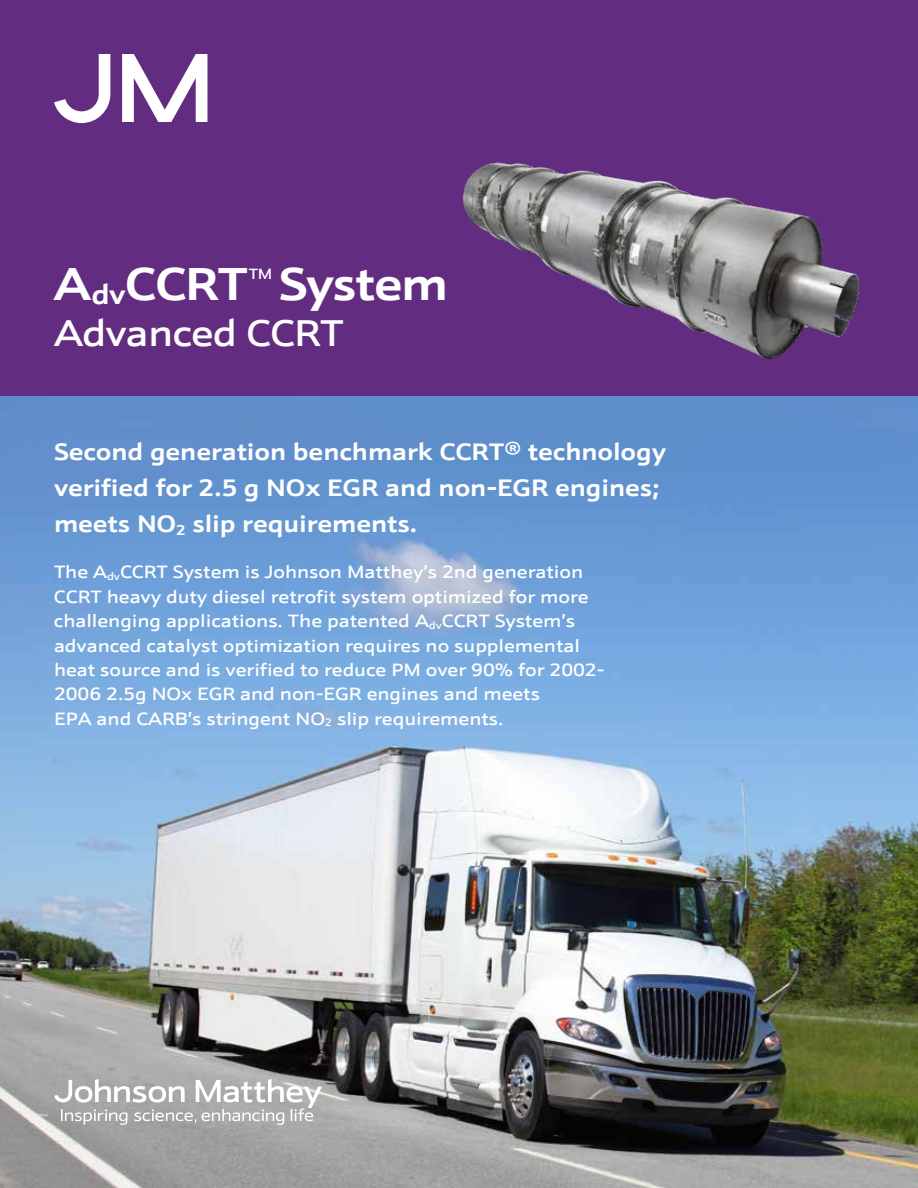
<style>
.page{position:relative;width:918px;height:1188px;background:#fff}
.page>*{position:absolute;margin:0;border:0;box-sizing:border-box;transform-origin:0 0}
.t1{font:700 46.5px "JM Sans Extended";letter-spacing:-.03em;color:#fff}
.t2{font:500 37.5px "JM Sans Extended";letter-spacing:-.025em;color:#fff}
.t3{font:700 24px/36px "JM Sans Extended";letter-spacing:-.005em;color:#fff}
.t4{font:500 18px/24.3px "JM Sans Extended";letter-spacing:-.005em;color:#fff}
.t5{font:500 15px "JM Sans Extended";color:#fff}
</style>
<div class="page">
<img style="left:0;top:396px;width:918px;height:792px">
<svg style="left:54px;top:1079px;width:268px;height:46px"></svg>
<div style="left:0;top:0;width:918px;height:396px;background:#622d81"></div>
<img style="left:462px;top:162px;width:398px;height:198px">
<svg style="left:54px;top:54px;width:153px;height:69px"></svg>
<h1 class="t1" style="left:54px;top:255px;width:196px">A<sub>dv</sub>CCRT</h1>
<p class="t5" style="left:249px;top:265px;width:25px">TM</p>
<h1 class="t1" style="left:279px;top:255px;width:171px">System</h1>
<h2 class="t2" style="left:54px;top:311px;width:291px">Advanced CCRT</h2>
<h3 class="t3" style="left:54px;top:434px;width:614px">Second generation benchmark CCRT® technology verified for 2.5 g NOx EGR and non-EGR engines; meets NO<sub>2</sub> slip requirements.</h3>
<p class="t4" style="left:54px;top:560px;width:552px">The A<sub>dv</sub>CCRT System is Johnson Matthey’s 2nd generation CCRT heavy duty diesel retrofit system optimized for more challenging applications. The patented A<sub>dv</sub>CCRT System’s advanced catalyst optimization requires no supplemental heat source and is verified to reduce PM over 90% for 2002- 2006 2.5g NOx EGR and non-EGR engines and meets<br>EPA and CARB’s stringent NO<sub>2</sub> slip requirements.</p>
</div>
